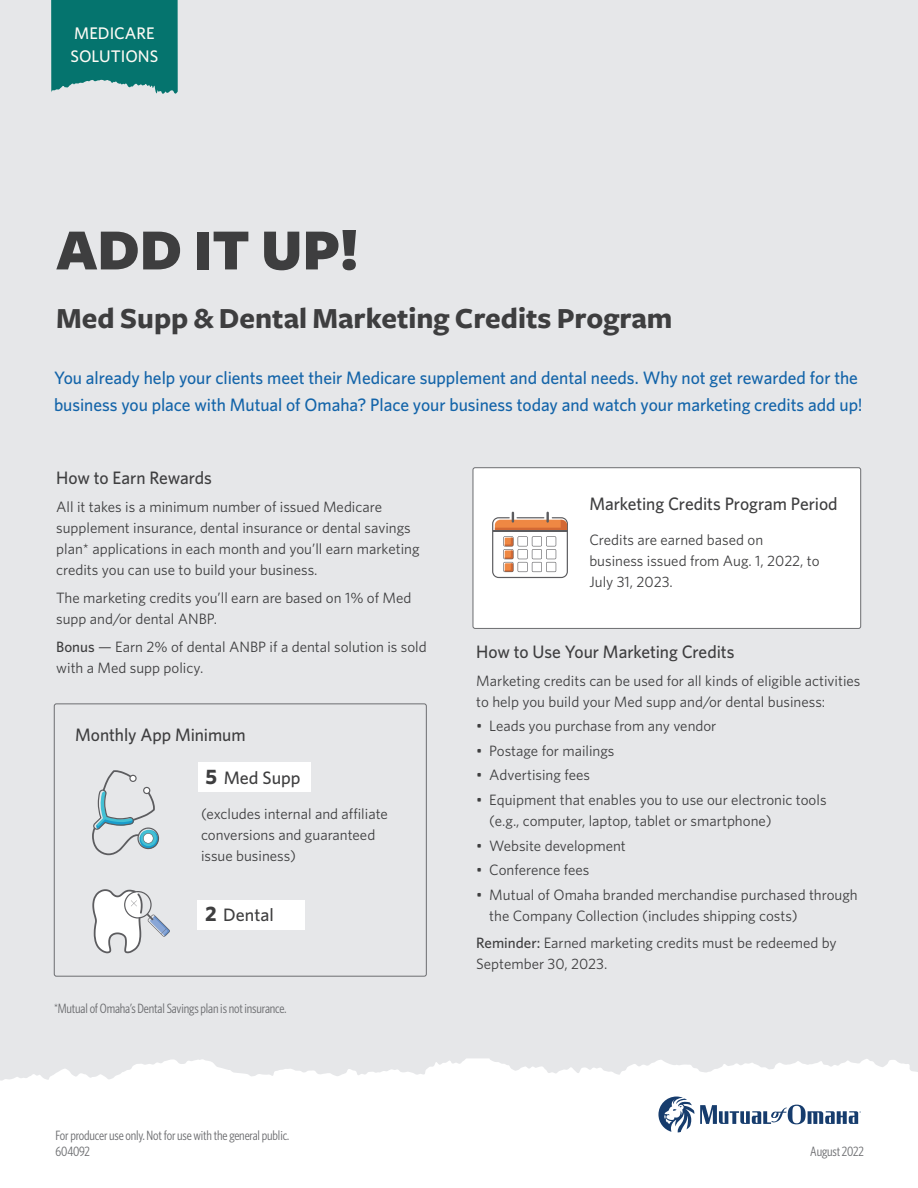
<style>
.page{position:relative;width:918px;height:1188px;background:#fff}
.page>*{position:absolute;margin:0;border:0;box-sizing:border-box;transform-origin:0 0}
.t1{font:900 60.45px "Freight Sans";color:#3e3e3f}
.t2{font:700 30.3px "Freight Sans";color:#3e3e3f}
.t3{font:500 18px/27px "Whitney";letter-spacing:-.005em;color:#1364a9}
.t4{font:500 18px "Whitney";letter-spacing:-.005em;color:#3e3e3f}
.t5{font:500 16.8px/23.5px "Whitney";color:#fefbf5}
.t6{font:15px/21px "Whitney";color:#3e3e3f}
.t7{font:13.5px "Whitney Condensed";letter-spacing:-.01em;color:#6c6d70}
.s1{font-weight:500}
.s2{font-weight:700;font-size:21px}
</style>
<div class="page">
<div style="left:0;top:0;width:918px;height:1081px;background:#e6e7e9"></div>
<svg style="left:51px;top:0;width:127px;height:96px;background:#1e807b"></svg>
<div style="left:473px;top:468px;width:388px;height:160px;background:#fff;border-radius:2px"></div>
<div style="left:473px;top:467px;width:388px;height:162px;border:1px solid #6c6d70;border-radius:2px"></div>
<svg style="left:492px;top:512px;width:76px;height:66px"></svg>
<svg style="left:92px;top:888px;width:78px;height:65px"></svg>
<svg style="left:92px;top:770px;width:67px;height:85px;background:#cad5d9"></svg>
<div style="left:54px;top:704px;width:373px;height:272px;border:1px solid #6c6d70;border-radius:2px"></div>
<div style="left:198px;top:763px;width:112px;height:29px;background:#fff"></div>
<div style="left:197px;top:901px;width:108px;height:29px;background:#fff"></div>
<svg style="left:658px;top:1097px;width:36px;height:35px"></svg>
<svg style="left:700px;top:1105px;width:161px;height:19px"></svg>
<p class="t5" style="left:71px;top:21px;width:89px">MEDICARE<br>SOLUTIONS</p>
<h1 class="t1" style="left:56px;top:218px;width:304px">ADD IT UP!</h1>
<h2 class="t2" style="left:56px;top:302px;width:618px">Med Supp &amp; Dental Marketing Credits Program</h2>
<p class="t3" style="left:54px;top:364px;width:810px">You already help your clients meet their Medicare supplement and dental needs. Why not get rewarded for the business you place with Mutual of Omaha? Place your business today and watch your marketing credits add up!</p>
<p class="t4" style="left:56px;top:466px;width:157px">How to Earn Rewards</p>
<p class="t6" style="left:56px;top:496px;width:365px">All it takes is a minimum number of issued Medicare supplement insurance, dental insurance or dental savings plan* applications in each month and you’ll earn marketing credits you can use to build your business.</p>
<p class="t6" style="left:56px;top:587px;width:357px">The marketing credits you’ll earn are based on 1% of Med supp and/or dental ANBP.</p>
<p class="t6" style="left:56px;top:635px;width:372px"><span class="s1">Bonus</span> — Earn 2% of dental ANBP if a dental solution is sold with a Med supp policy.</p>
<p class="t4" style="left:75px;top:723px;width:172px">Monthly App Minimum</p>
<p class="t4" style="left:205px;top:766px;width:97px"><span class="s2">5</span> Med Supp</p>
<p class="t6" style="left:201px;top:802px;width:188px">(excludes internal and affiliate conversions and guaranteed issue business)</p>
<p class="t4" style="left:205px;top:903px;width:70px"><span class="s2">2</span> Dental</p>
<p class="t7" style="left:54px;top:1000px;width:234px">*Mutual of Omaha’s Dental Savings plan is not insurance.</p>
<p class="t7" style="left:56px;top:1127px;width:235px">For producer use only. Not for use with the general public.</p>
<p class="t4" style="left:589px;top:492px;width:250px">Marketing Credits Program Period</p>
<p class="t6" style="left:589px;top:529px;width:232px">Credits are earned based on business issued from Aug. 1, 2022, to<br>July 31, 2023.</p>
<p class="t4" style="left:476px;top:640px;width:260px">How to Use Your Marketing Credits</p>
<p class="t6" style="left:476px;top:670px;width:386px">Marketing credits can be used for all kinds of eligible activities to help you build your Med supp and/or dental business:</p>
<p class="t6" style="left:476px;top:715px;width:242px">• Leads you purchase from any vendor</p>
<p class="t6" style="left:476px;top:740px;width:140px">• Postage for mailings</p>
<p class="t6" style="left:476px;top:764px;width:115px">• Advertising fees</p>
<p class="t6" style="left:489px;top:789px;width:339px;text-indent:-13px">• Equipment that enables you to use our electronic tools (e.g., computer, laptop, tablet or smartphone)</p>
<p class="t6" style="left:476px;top:834px;width:151px">• Website development</p>
<p class="t6" style="left:476px;top:859px;width:115px">• Conference fees</p>
<p class="t6" style="left:489px;top:883px;width:370px;text-indent:-13px">• Mutual of Omaha branded merchandise purchased through the Company Collection (includes shipping costs)</p>
<p class="t6" style="left:476px;top:932px;width:362px"><span class="s1">Reminder:</span> Earned marketing credits must be redeemed by<br>September 30, 2023.</p>
<p class="t7" style="left:56px;top:1143px;width:36px">604092</p>
<p class="t7" style="left:810px;top:1143px;width:55px">August 2022</p>
</div>
